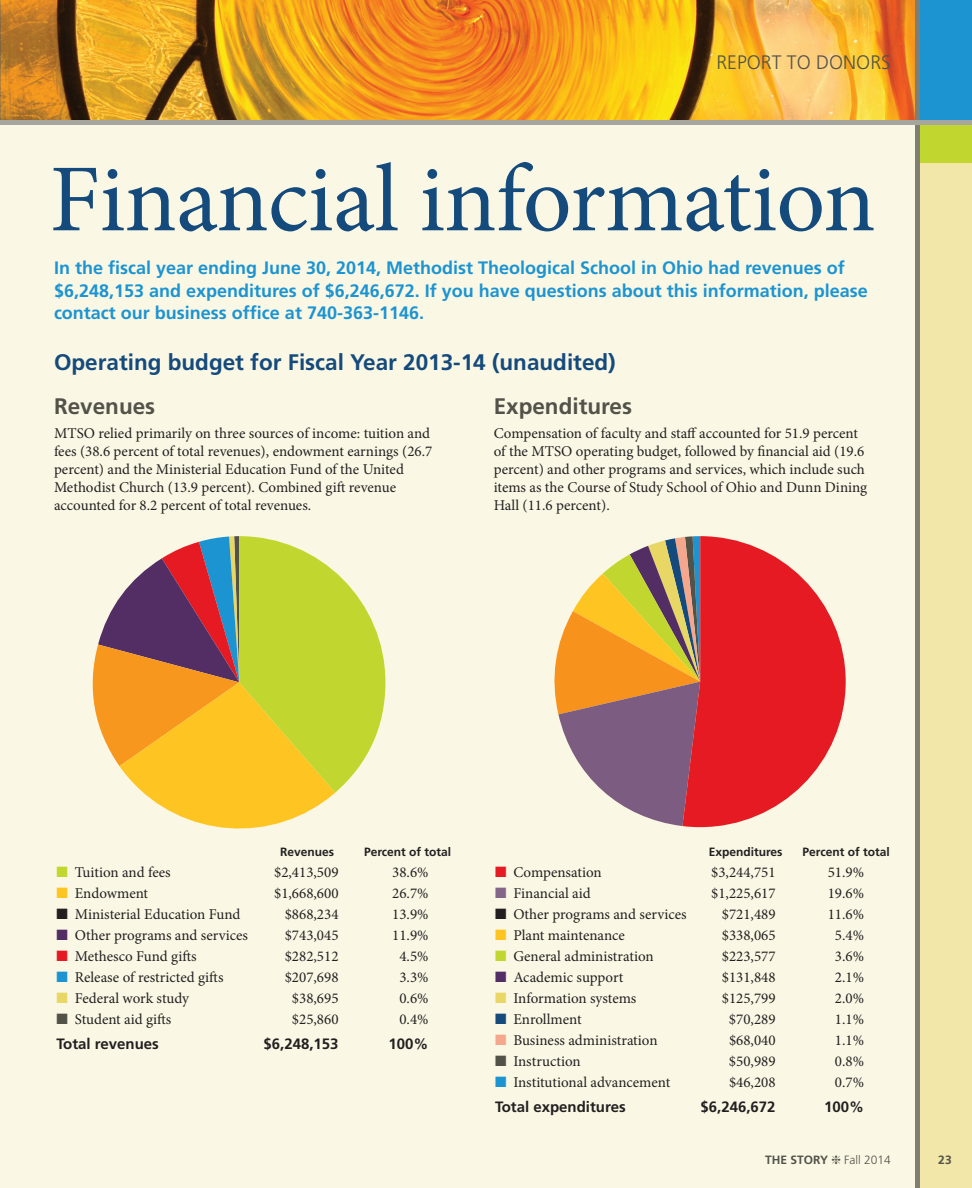
<style>
.page{position:relative;width:972px;height:1188px;background:#fff}
.page>*{position:absolute;margin:0;border:0;box-sizing:border-box;transform-origin:0 0}
.t1{font:96px "Minion Pro";letter-spacing:-.01em;color:#144a7c}
.t2{font:700 22.5px "Frutiger";color:#144a7c}
.t3{font:700 22.5px "Frutiger";color:#535249}
.t4{font:300 19.5px "Frutiger";color:#535249}
.t5{font:700 18px/22.5px "Frutiger";color:#1c94d2}
.t6{font:15px/18px "Minion Pro";color:#231f20}
.t7{font:700 15px "Frutiger";color:#231f20}
.t8{font:700 12px "Frutiger";color:#231f20}
.t9{font:700 12px "Frutiger";color:#535249}
.t10{font:300 12px "Frutiger";color:#535249}
.s1{color:#c1d72f}
.s2{color:#fec422}
.s3{color:#522e64}
.s4{color:#e51a23}
.s5{color:#1c94d2}
.s6{color:#e8d665}
.s7{color:#535249}
.s8{color:#836688}
.s9{color:#144a7c}
.s10{color:#f4a78d}
</style>
<div class="page">
<div style="left:918px;top:161px;width:54px;height:1027px;background:#f2e7a8"></div>
<div style="left:918px;top:123px;width:54px;height:39px;background:#c1d72f"></div>
<div style="left:0;top:123px;width:917px;height:1065px;background:#faf8e5"></div>
<svg style="left:0;top:0;width:916px;height:120px;background:#e19c27"></svg>
<div style="left:918px;top:0;width:54px;height:122px;background:#1c94d2"></div>
<svg style="left:92px;top:536px;width:293px;height:293px"></svg>
<svg style="left:554px;top:537px;width:128px;height:289px"></svg>
<svg style="left:682px;top:536px;width:164px;height:291px;fill:#e51a23"></svg>
<hr style="left:916px;top:0;width:4px;height:1188px;background:#7f7e74">
<div style="left:0;top:120px;width:972px;height:5px;background:#a6a69f"></div>
<h3 class="t4" style="left:716px;top:52px;width:176px">REPORT TO DONORS</h3>
<h1 class="t1" style="left:50px;top:135px;width:828px">Financial information</h1>
<p class="t5" style="left:54px;top:257px;width:815px">In the fiscal year ending June 30, 2014, Methodist Theological School in Ohio had revenues of $6,248,153 and expenditures of $6,246,672. If you have questions about this information, please contact our business office at 740-363-1146.</p>
<h2 class="t2" style="left:54px;top:349px;width:563px">Operating budget for Fiscal Year 2013-14 (unaudited)</h2>
<h2 class="t3" style="left:54px;top:392px;width:103px">Revenues</h2>
<p class="t6" style="left:54px;top:425px;width:380px">MTSO relied primarily on three sources of income: tuition and fees (38.6 percent of total revenues), endowment earnings (26.7 percent) and the Ministerial Education Fund of the United Methodist Church (13.9 percent). Combined gift revenue accounted for 8.2 percent of total revenues.</p>
<h2 class="t3" style="left:494px;top:392px;width:140px">Expenditures</h2>
<p class="t6" style="left:494px;top:425px;width:375px">Compensation of faculty and staff accounted for 51.9 percent of the MTSO operating budget, followed by financial aid (19.6 percent) and other programs and services, which include such items as the Course of Study School of Ohio and Dunn Dining Hall (11.6 percent).</p>
<p class="t8" style="left:280px;top:845px;width:56px">Revenues</p>
<p class="t8" style="left:364px;top:845px;width:89px">Percent of total</p>
<p class="t6" style="left:57px;top:864px;width:116px"><span class="s1">■</span> Tuition and fees</p>
<p class="t6" style="left:274px;top:864px;width:66px">$2,413,509</p>
<p class="t6" style="left:392px;top:864px;width:38px">38.6%</p>
<p class="t6" style="left:57px;top:885px;width:93px"><span class="s2">■</span> Endowment</p>
<p class="t6" style="left:274px;top:885px;width:66px">$1,668,600</p>
<p class="t6" style="left:392px;top:885px;width:38px">26.7%</p>
<p class="t6" style="left:57px;top:906px;width:185px">■ Ministerial Education Fund</p>
<p class="t6" style="left:285px;top:906px;width:55px">$868,234</p>
<p class="t6" style="left:392px;top:906px;width:38px">13.9%</p>
<p class="t6" style="left:57px;top:927px;width:193px"><span class="s3">■</span> Other programs and services</p>
<p class="t6" style="left:285px;top:927px;width:55px">$743,045</p>
<p class="t6" style="left:392px;top:927px;width:38px">11.9%</p>
<p class="t6" style="left:57px;top:948px;width:142px"><span class="s4">■</span> Methesco Fund gifts</p>
<p class="t6" style="left:285px;top:948px;width:55px">$282,512</p>
<p class="t6" style="left:399px;top:948px;width:31px">4.5%</p>
<p class="t6" style="left:57px;top:969px;width:168px"><span class="s5">■</span> Release of restricted gifts</p>
<p class="t6" style="left:285px;top:969px;width:55px">$207,698</p>
<p class="t6" style="left:399px;top:969px;width:31px">3.3%</p>
<p class="t6" style="left:57px;top:990px;width:134px"><span class="s6">■</span> Federal work study</p>
<p class="t6" style="left:292px;top:990px;width:48px">$38,695</p>
<p class="t6" style="left:399px;top:990px;width:31px">0.6%</p>
<p class="t6" style="left:57px;top:1011px;width:116px"><span class="s7">■</span> Student aid gifts</p>
<p class="t6" style="left:292px;top:1011px;width:48px">$25,860</p>
<p class="t6" style="left:399px;top:1011px;width:31px">0.4%</p>
<p class="t7" style="left:57px;top:1035px;width:104px">Total revenues</p>
<p class="t7" style="left:264px;top:1035px;width:77px">$6,248,153</p>
<p class="t7" style="left:389px;top:1035px;width:42px">100%</p>
<p class="t8" style="left:709px;top:845px;width:75px">Expenditures</p>
<p class="t8" style="left:803px;top:845px;width:89px">Percent of total</p>
<p class="t6" style="left:495px;top:864px;width:108px"><span class="s4">■</span> Compensation</p>
<p class="t6" style="left:711px;top:864px;width:66px">$3,244,751</p>
<p class="t6" style="left:828px;top:864px;width:38px">51.9%</p>
<p class="t6" style="left:495px;top:885px;width:97px"><span class="s8">■</span> Financial aid</p>
<p class="t6" style="left:711px;top:885px;width:66px">$1,225,617</p>
<p class="t6" style="left:828px;top:885px;width:38px">19.6%</p>
<p class="t6" style="left:495px;top:906px;width:193px">■ Other programs and services</p>
<p class="t6" style="left:722px;top:906px;width:55px">$721,489</p>
<p class="t6" style="left:828px;top:906px;width:38px">11.6%</p>
<p class="t6" style="left:495px;top:927px;width:131px"><span class="s2">■</span> Plant maintenance</p>
<p class="t6" style="left:722px;top:927px;width:55px">$338,065</p>
<p class="t6" style="left:835px;top:927px;width:31px">5.4%</p>
<p class="t6" style="left:495px;top:948px;width:160px"><span class="s1">■</span> General administration</p>
<p class="t6" style="left:722px;top:948px;width:55px">$223,577</p>
<p class="t6" style="left:835px;top:948px;width:31px">3.6%</p>
<p class="t6" style="left:495px;top:969px;width:130px"><span class="s3">■</span> Academic support</p>
<p class="t6" style="left:722px;top:969px;width:55px">$131,848</p>
<p class="t6" style="left:835px;top:969px;width:31px">2.1%</p>
<p class="t6" style="left:495px;top:990px;width:143px"><span class="s6">■</span> Information systems</p>
<p class="t6" style="left:722px;top:990px;width:55px">$125,799</p>
<p class="t6" style="left:835px;top:990px;width:31px">2.0%</p>
<p class="t6" style="left:495px;top:1011px;width:88px"><span class="s9">■</span> Enrollment</p>
<p class="t6" style="left:729px;top:1011px;width:48px">$70,289</p>
<p class="t6" style="left:835px;top:1011px;width:31px">1.1%</p>
<p class="t6" style="left:495px;top:1032px;width:164px"><span class="s10">■</span> Business administration</p>
<p class="t6" style="left:729px;top:1032px;width:48px">$68,040</p>
<p class="t6" style="left:835px;top:1032px;width:31px">1.1%</p>
<p class="t6" style="left:495px;top:1053px;width:87px"><span class="s7">■</span> Instruction</p>
<p class="t6" style="left:729px;top:1053px;width:48px">$50,989</p>
<p class="t6" style="left:835px;top:1053px;width:31px">0.8%</p>
<p class="t6" style="left:495px;top:1074px;width:177px"><span class="s5">■</span> Institutional advancement</p>
<p class="t6" style="left:729px;top:1074px;width:48px">$46,208</p>
<p class="t6" style="left:835px;top:1074px;width:31px">0.7%</p>
<p class="t7" style="left:495px;top:1098px;width:132px">Total expenditures</p>
<p class="t7" style="left:701px;top:1098px;width:77px">$6,246,672</p>
<p class="t7" style="left:824px;top:1098px;width:42px">100%</p>
<p class="t9" style="left:765px;top:1152px;width:64px">THE STORY</p>
<p class="t10" style="left:844px;top:1153px;width:48px">Fall 2014</p>
<p class="t9" style="left:938px;top:1152px;width:15px">23</p>
</div>
